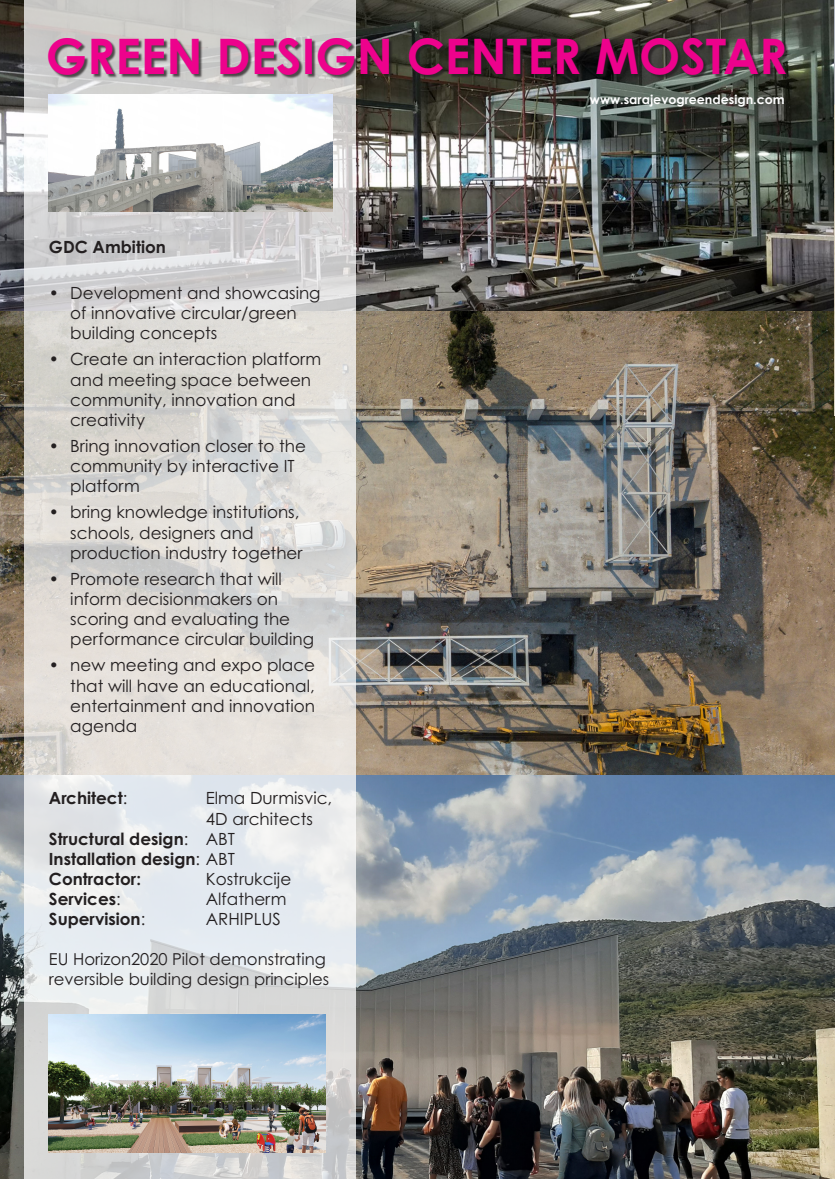
<style>
.page{position:relative;width:835px;height:1179px;background:#fff}
.page>*{position:absolute;margin:0;border:0;box-sizing:border-box;transform-origin:0 0}
.t1{font:700 49px "Century Gothic Pro";color:#ed028c}
.t2{font:16.8px/20.2px "Century Gothic Pro";color:#231f20}
.t3{font:700 16.8px "Century Gothic Pro";color:#231f20}
.t4{font:16.45px/19.7px "Century Gothic Pro";color:#231f20}
.t5{font:700 12.6px "Century Gothic Pro";color:#fff}
.s1{font-weight:400}
</style>
<div class="page">
<img style="left:0;top:0;width:834px;height:1179px">
<img style="left:834px;top:0;width:1px;height:416px">
<svg style="left:24px;top:0;width:331px;height:1179px;background:#dcdcdb"></svg>
<div style="left:49px;top:39px;width:741px;height:41px;background:#231f20;opacity:.75"></div>
<img style="left:49px;top:1014px;width:276px;height:138px">
<img style="left:49px;top:95px;width:283px;height:117px">
<p class="t1" style="left:46px;top:26px;width:743px">GREEN DESIGN CENTER MOSTAR</p>
<p class="t3" style="left:49px;top:236px;width:118px">GDC Ambition</p>
<p class="t2" style="left:70px;top:283px;width:252px;text-indent:-21px">• Development and showcasing of innovative circular/green building concepts</p>
<p class="t2" style="left:70px;top:349px;width:252px;text-indent:-21px">• Create an interaction platform and meeting space between community, innovation and creativity</p>
<p class="t2" style="left:70px;top:436px;width:237px;text-indent:-21px">• Bring innovation closer to the community by interactive IT platform</p>
<p class="t2" style="left:70px;top:502px;width:234px;text-indent:-21px">• bring knowledge institutions, schools, designers and production industry together</p>
<p class="t2" style="left:70px;top:568px;width:245px;text-indent:-21px">• Promote research that will inform decisionmakers on scoring and evaluating the performance circular building</p>
<p class="t2" style="left:70px;top:655px;width:246px;text-align:justify;text-indent:-21px">• new meeting and expo place that will have an educational, entertainment and innovation agenda</p>
<p class="t3" style="left:49px;top:788px;width:80px">Architect<span class="s1">:</span></p>
<p class="t2" style="left:206px;top:788px;width:128px">Elma Durmisvic,</p>
<p class="t2" style="left:206px;top:808px;width:109px">4D architects</p>
<p class="t3" style="left:49px;top:828px;width:188px">Structural design<span class="s1">: ABT</span></p>
<p class="t3" style="left:49px;top:848px;width:188px">Installation design<span class="s1">: ABT</span></p>
<p class="t3" style="left:49px;top:868px;width:94px">Contractor:</p>
<p class="t2" style="left:206px;top:868px;width:87px">Kostrukcije</p>
<p class="t3" style="left:49px;top:888px;width:73px">Services<span class="s1">:</span></p>
<p class="t2" style="left:206px;top:889px;width:82px">Alfatherm</p>
<p class="t3" style="left:49px;top:909px;width:98px">Supervision<span class="s1">:</span></p>
<p class="t2" style="left:206px;top:909px;width:76px">ARHIPLUS</p>
<p class="t4" style="left:49px;top:949px;width:282px">EU Horizon2020 Pilot demonstrating reversible building design principles</p>
<p class="t5" style="left:590px;top:92px;width:196px">www.sarajevogreendesign.com</p>
</div>
